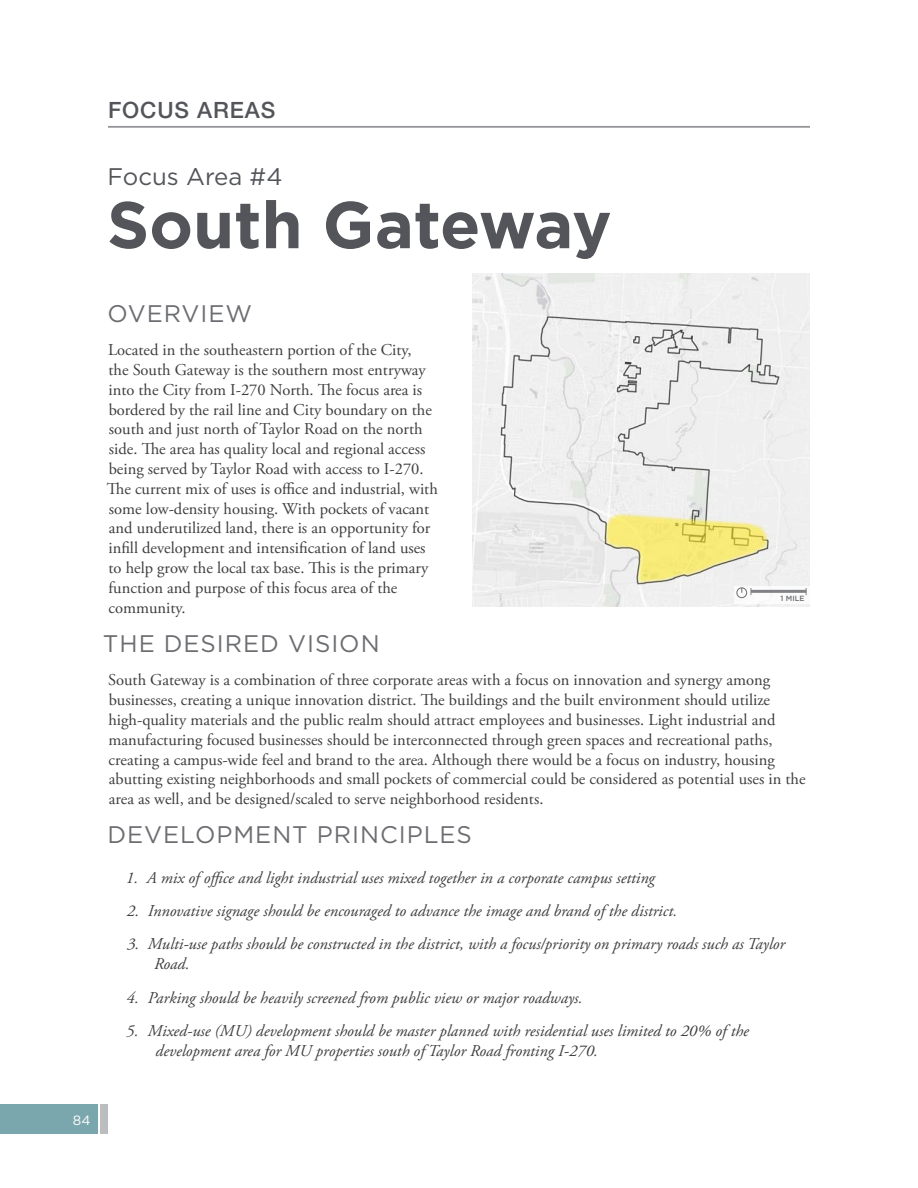
<style>
.page{position:relative;width:918px;height:1188px;background:#fff}
.page>*{position:absolute;margin:0;border:0;box-sizing:border-box;transform-origin:0 0}
.XL_Header{font:700 66px "Gotham";color:#54555a}
.M_Header{font:24px "Gotham";letter-spacing:.04em;color:#6c6d71}
.XL_Header-2{font:24px "Gotham";color:#54555a}
.Chapter_Section_Hea{font:500 22.5px "Helvetica Neue LT Std";letter-spacing:.04em;color:#54555a}
.Body_Text{font:16.5px/19.8px "Adobe Garamond Pro";color:#3e3e3f}
.t1{font:italic 16.5px/19.8px "Adobe Garamond Pro";color:#3e3e3f}
.t2{font:13.5px "Gotham";color:#fff}
.t3{font:500 7.5px "Gotham";color:#6c6d70}
</style>
<div class="page">
<hr style="left:108px;top:126px;width:702px;height:1px;background:#959599">
<div style="left:0;top:1105px;width:97px;height:29px;background:#7aa6ad"></div>
<div style="left:100px;top:1105px;width:8px;height:29px;background:#bcbdc0"></div>
<img style="left:472px;top:274px;width:338px;height:332px">
<div style="left:734px;top:586px;width:76px;height:18px;background:#fff"></div>
<div style="left:736px;top:587px;width:11px;height:11px;border:1px solid #6c6d70;border-radius:50%"></div>
<hr style="left:751px;top:590px;width:55px;height:3px;background:#808285">
<p class="Chapter_Section_Hea" style="left:108px;top:97px;width:169px">FOCUS AREAS</p>
<p class="XL_Header-2" style="left:108px;top:161px;width:176px">Focus Area #4</p>
<p class="XL_Header" style="left:107px;top:181px;width:506px">South Gateway</p>
<p class="M_Header" style="left:107px;top:298px;width:146px">OVERVIEW</p>
<p class="Body_Text" style="left:107px;top:341px;width:333px">Located in the southeastern portion of the City,<br>the South Gateway is the southern most entryway into the City from I-270 North. The focus area is bordered by the rail line and City boundary on the south and just north of Taylor Road on the north side. The area has quality local and regional access being served by Taylor Road with access to I-270.<br>The current mix of uses is office and industrial, with some low-density housing. With pockets of vacant and underutilized land, there is an opportunity for infill development and intensification of land uses to help grow the local tax base. This is the primary function and purpose of this focus area of the community.</p>
<p class="t3" style="left:781px;top:593px;width:25px">1 MILE</p>
<p class="M_Header" style="left:103px;top:628px;width:278px">THE DESIRED VISION</p>
<p class="Body_Text" style="left:108px;top:671px;width:699px">South Gateway is a combination of three corporate areas with a focus on innovation and synergy among businesses, creating a unique innovation district. The buildings and the built environment should utilize high-quality materials and the public realm should attract employees and businesses. Light industrial and manufacturing focused businesses should be interconnected through green spaces and recreational paths, creating a campus-wide feel and brand to the area. Although there would be a focus on industry, housing abutting existing neighborhoods and small pockets of commercial could be considered as potential uses in the area as well, and be designed/scaled to serve neighborhood residents.</p>
<p class="M_Header" style="left:108px;top:819px;width:366px">DEVELOPMENT PRINCIPLES</p>
<p class="t1" style="left:126px;top:868px;width:531px">1. A mix of office and light industrial uses mixed together in a corporate campus setting</p>
<p class="t1" style="left:127px;top:901px;width:552px">2. Innovative signage should be encouraged to advance the image and brand of the district.</p>
<p class="t1" style="left:154px;top:935px;width:633px;text-indent:-27px">3. Multi-use paths should be constructed in the district, with a focus/priority on primary roads such as Taylor<br>Road.</p>
<p class="t1" style="left:127px;top:988px;width:458px">4. Parking should be heavily screened from public view or major roadways.</p>
<p class="t1" style="left:156px;top:1021px;width:595px;text-indent:-29px">5. Mixed-use (MU) development should be master planned with residential uses limited to 20% of the development area for MU properties south of Taylor Road fronting I-270.</p>
<p class="t2" style="left:73px;top:1111px;width:19px">84</p>
</div>
